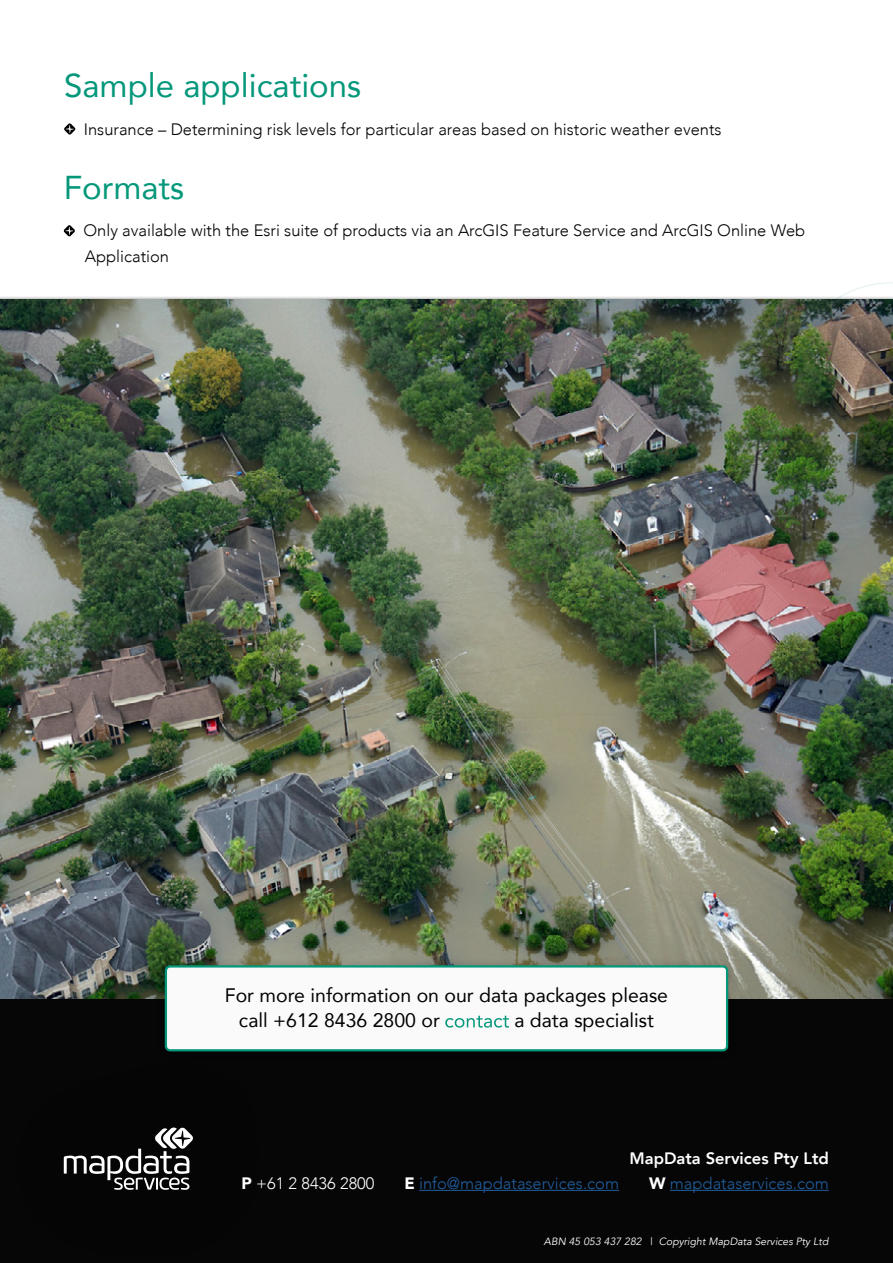
<style>
.page{position:relative;width:893px;height:1263px;background:#fff}
.page>*{position:absolute;margin:0;border:0;box-sizing:border-box;transform-origin:0 0}
.t1{font:33px "Avenir";color:#04977a}
.t2{font:19.5px/25px "Avenir";color:#000}
.t3{font:300 16.5px/25.5px "Avenir";color:#000}
.t4{font:300 16.5px "Avenir";color:#215e9e}
.t5{font:800 16.5px "Avenir";color:#fff}
.t6{font:300 16.5px "Avenir";color:#fff}
.t7{font:italic 10.5px "Avenir";color:#fff}
.s1{font-weight:900}
.s2{font-weight:900;color:#fff}
.s3{font-style:normal}
</style>
<div class="page">
<svg style="left:64px;top:123px;width:11px;height:12px"></svg>
<svg style="left:64px;top:225px;width:11px;height:11px"></svg>
<img style="left:0;top:299px;width:893px;height:700px">
<div style="left:0;top:999px;width:893px;height:264px;background:#060606"></div>
<div style="left:0;top:1046px;width:273px;height:217px;background:#000"></div>
<svg style="left:64px;top:1127px;width:129px;height:63px"></svg>
<hr style="left:419px;top:1190px;width:200px;height:1px;background:#215e9e">
<hr style="left:670px;top:1190px;width:159px;height:1px;background:#215e9e">
<div style="left:155px;top:956px;width:582px;height:105px;background:#000;opacity:.2"></div>
<div style="left:166px;top:966px;width:561px;height:84px;background:#fafafa;border-radius:4px"></div>
<div style="left:165px;top:965px;width:563px;height:86px;border:2px solid #04977a;border-radius:4px"></div>
<svg style="left:445px;top:1016px;width:64px;height:11px"></svg>
<h1 class="t1" style="left:64px;top:59px;width:299px">Sample applications</h1>
<p class="t3" style="left:84px;top:116px;width:639px">Insurance – Determining risk levels for particular areas based on historic weather events</p>
<h1 class="t1" style="left:64px;top:161px;width:122px">Formats</h1>
<p class="t3" style="left:83px;top:218px;width:723px">Only available with the Esri suite of products via an ArcGIS Feature Service and ArcGIS Online Web<br>Application</p>
<p class="t2" style="left:239px;top:982px;width:431px;text-indent:-14px">For more information on our data packages please call +612 8436 2800 or</p>
<p class="t2" style="left:514px;top:1007px;width:141px">a data specialist</p>
<p class="t5" style="left:630px;top:1145px;width:201px">MapData Services Pty Ltd</p>
<p class="t6" style="left:241px;top:1174px;width:134px"><span class="s1">P</span> +61 2 8436 2800</p>
<p class="t4" style="left:404px;top:1174px;width:216px"><span class="s2">E</span> info@mapdataservices.com</p>
<p class="t4" style="left:649px;top:1174px;width:181px"><span class="s2">W</span> mapdataservices.com</p>
<p class="t7" style="left:544px;top:1235px;width:286px">ABN 45 053 437 282 <span class="s3">|</span> Copyright MapData Services Pty Ltd</p>
</div>
